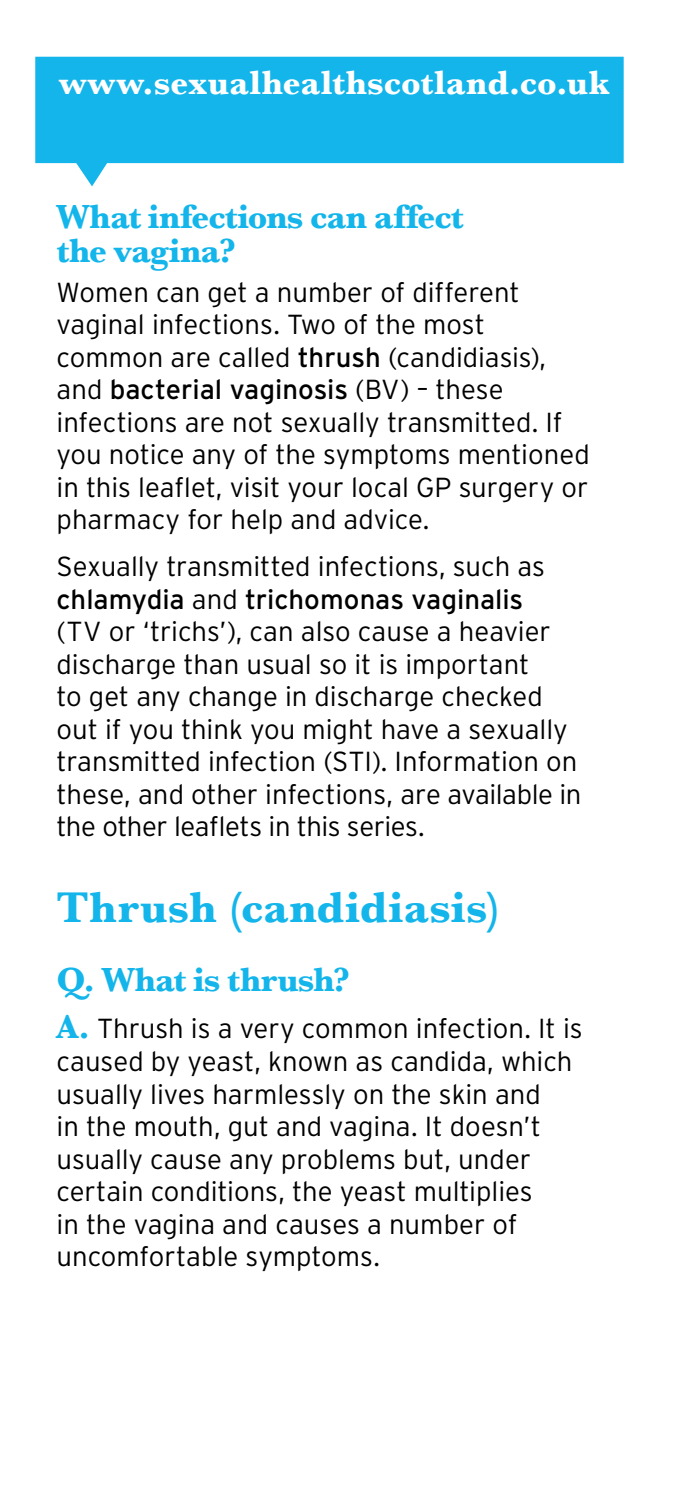
<style>
.page{position:relative;width:693px;height:1489px;background:#fff}
.page>*{position:absolute;margin:0;border:0;box-sizing:border-box;transform-origin:0 0}
.t1{font:700 45px "Baskerville";letter-spacing:.005em;color:#13b5ea}
.t2{font:700 35px/34.2px "Baskerville";letter-spacing:-.02em;color:#13b5ea}
.t3{font:700 35px "Baskerville";letter-spacing:.01em;color:#fff}
.t4{font:300 27.5px/32.5px "Interstate";color:#000}
.s1{font-weight:400}
.s2{font-family:"Baskerville";font-weight:700;font-size:34.5px;color:#13b5ea}
</style>
<div class="page">
<svg style="left:35px;top:57px;width:588px;height:129px;fill:#13b5ea"></svg>
<p class="t3" style="left:59px;top:62px;width:552px">www.sexualhealthscotland.co.uk</p>
<p class="t2" style="left:57px;top:199px;width:409px">What infections can affect the vagina?</p>
<p class="t4" style="left:57px;top:275px;width:534px">Women can get a number of different vaginal infections. Two of the most common are called <span class="s1">thrush</span> (candidiasis), and <span class="s1">bacterial vaginosis</span> (BV) – these infections are not sexually transmitted. If you notice any of the symptoms mentioned in this leaflet, visit your local GP surgery or pharmacy for help and advice.</p>
<p class="t4" style="left:57px;top:550px;width:526px">Sexually transmitted infections, such as <span class="s1">chlamydia</span> and <span class="s1">trichomonas vaginalis<br></span>(TV or ‘trichs’), can also cause a heavier discharge than usual so it is important<br>to get any change in discharge checked out if you think you might have a sexually transmitted infection (STI). Information on these, and other infections, are available in the other leaflets in this series.</p>
<h1 class="t1" style="left:57px;top:880px;width:446px">Thrush (candidiasis)</h1>
<p class="t2" style="left:57px;top:962px;width:295px">Q. What is thrush?</p>
<p class="t4" style="left:57px;top:1012px;width:527px"><span class="s2">A.</span> Thrush is a very common infection. It is caused by yeast, known as candida, which usually lives harmlessly on the skin and<br>in the mouth, gut and vagina. It doesn’t usually cause any problems but, under certain conditions, the yeast multiplies<br>in the vagina and causes a number of uncomfortable symptoms.</p>
</div>
